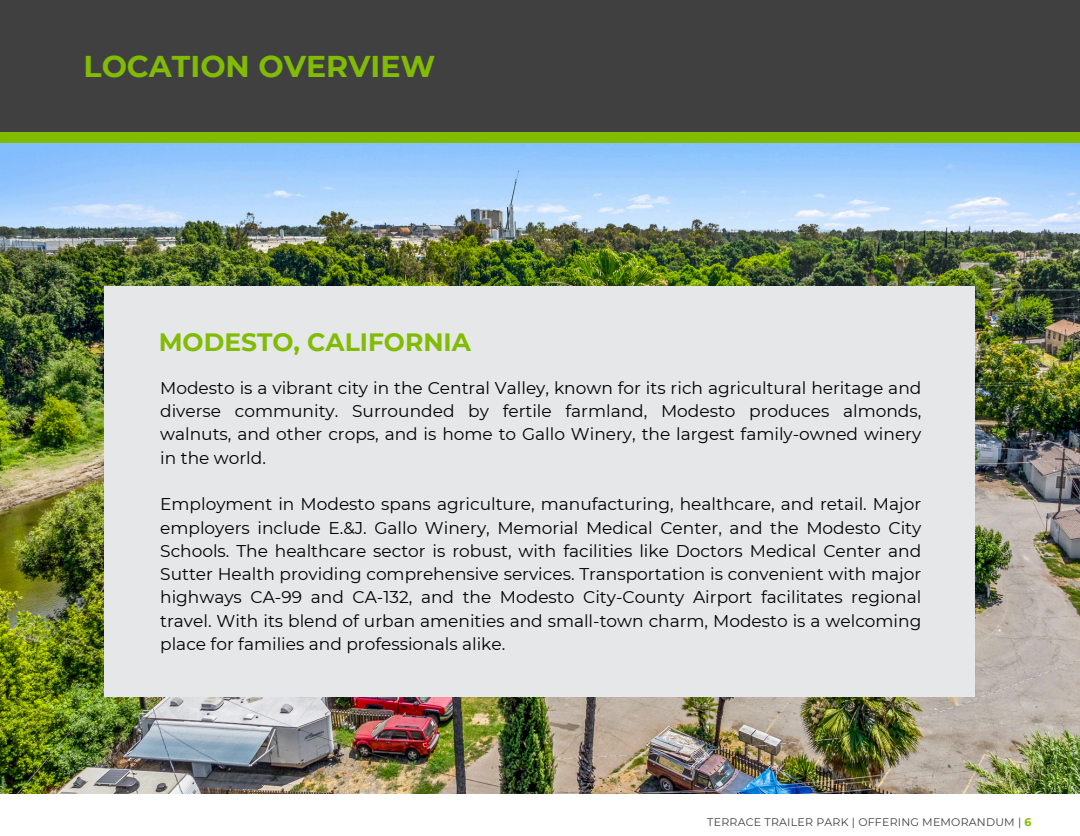
<style>
.page{position:relative;width:1080px;height:836px;background:#fff}
.page>*{position:absolute;margin:0;border:0;box-sizing:border-box;transform-origin:0 0}
.t1{font:700 30px "Montserrat";color:#81bc03}
.t2{font:700 25px "Montserrat";color:#81bc03}
.t3{font:17px/23.2px "Montserrat";color:#000;text-align:justify}
.t4{font:11px "Montserrat";letter-spacing:.02em;color:#404041}
.s1{font-weight:700;color:#81bc03}
</style>
<div class="page">
<div style="left:0;top:0;width:1080px;height:132px;background:#404041"></div>
<div style="left:0;top:132px;width:1080px;height:11px;background:#81bc03"></div>
<img style="left:0;top:143px;width:1080px;height:651px">
<div style="left:104px;top:286px;width:871px;height:411px;background:#e6e7e8"></div>
<p class="t1" style="left:84px;top:48px;width:353px">LOCATION OVERVIEW</p>
<h3 class="t2" style="left:159px;top:327px;width:314px">MODESTO, CALIFORNIA</h3>
<h2 class="t3" style="left:160px;top:376px;width:763px">Modesto is a vibrant city in the Central Valley, known for its rich agricultural heritage and diverse community. Surrounded by fertile farmland, Modesto produces almonds, walnuts, and other crops, and is home to Gallo Winery, the largest family-owned winery in the world.</h2>
<h3 class="t3" style="left:160px;top:492px;width:763px">Employment in Modesto spans agriculture, manufacturing, healthcare, and retail. Major employers include E.&amp;J. Gallo Winery, Memorial Medical Center, and the Modesto City Schools. The healthcare sector is robust, with facilities like Doctors Medical Center and Sutter Health providing comprehensive services. Transportation is convenient with major highways CA-99 and CA-132, and the Modesto City-County Airport facilitates regional travel. With its blend of urban amenities and small-town charm, Modesto is a welcoming place for families and professionals alike.</h3>
<p class="t4" style="left:707px;top:814px;width:326px">TERRACE TRAILER PARK | OFFERING MEMORANDUM | <span class="s1">6</span></p>
</div>
